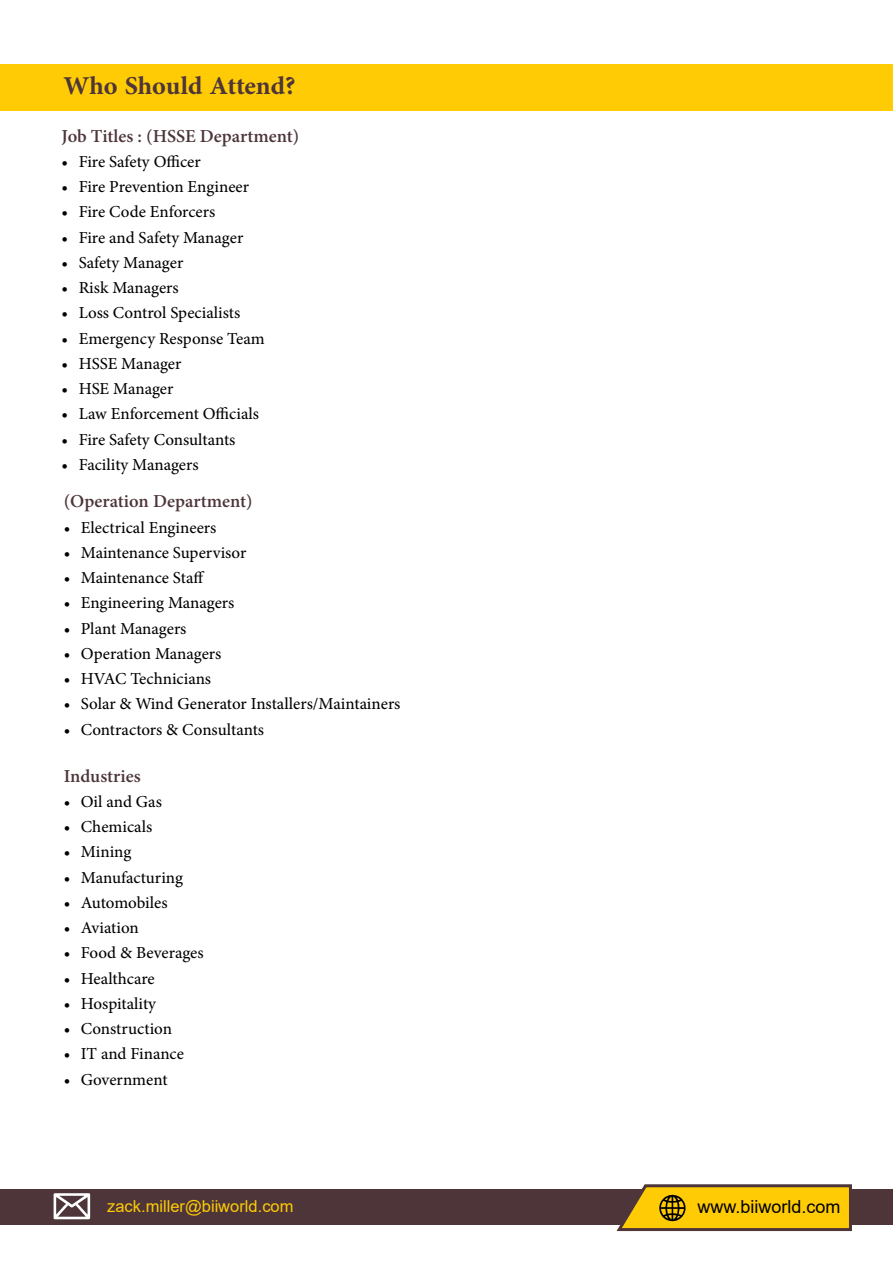
<style>
.page{position:relative;width:893px;height:1263px;background:#fff}
.page>*{position:absolute;margin:0;border:0;box-sizing:border-box;transform-origin:0 0}
.t1{font:700 36px "Adobe Arabic";letter-spacing:-.005em;color:#4d3539}
.t2{font:700 18px "Adobe Hebrew";color:#4d3539}
.t3{font:18px "Arial";color:#000}
.t4{font:16.5px "Adobe Hebrew";letter-spacing:-.005em;color:#000}
.t5{font:16.5px "Arial";color:#ffcb05}
</style>
<div class="page">
<div style="left:0;top:1189px;width:893px;height:36px;background:#4d3539"></div>
<svg style="left:616px;top:1184px;width:236px;height:48px;background:#d6aa18"></svg>
<svg style="left:54px;top:1193px;width:36px;height:26px"></svg>
<div style="left:0;top:64px;width:893px;height:47px;background:#ffcb05"></div>
<h1 class="t1" style="left:64px;top:61px;width:233px">Who Should Attend?</h1>
<p class="t2" style="left:62px;top:125px;width:239px">Job Titles : (HSSE Department)</p>
<p class="t4" style="left:62px;top:152px;width:141px">• Fire Safety Officer</p>
<p class="t4" style="left:62px;top:177px;width:189px">• Fire Prevention Engineer</p>
<p class="t4" style="left:62px;top:202px;width:155px">• Fire Code Enforcers</p>
<p class="t4" style="left:62px;top:227px;width:183px">• Fire and Safety Manager</p>
<p class="t4" style="left:62px;top:253px;width:123px">• Safety Manager</p>
<p class="t4" style="left:62px;top:278px;width:119px">• Risk Managers</p>
<p class="t4" style="left:62px;top:303px;width:180px">• Loss Control Specialists</p>
<p class="t4" style="left:62px;top:328px;width:204px">• Emergency Response Team</p>
<p class="t4" style="left:62px;top:354px;width:121px">• HSSE Manager</p>
<p class="t4" style="left:62px;top:379px;width:113px">• HSE Manager</p>
<p class="t4" style="left:62px;top:404px;width:199px">• Law Enforcement Officials</p>
<p class="t4" style="left:62px;top:429px;width:175px">• Fire Safety Consultants</p>
<p class="t4" style="left:62px;top:455px;width:138px">• Facility Managers</p>
<p class="t2" style="left:64px;top:491px;width:190px">(Operation Department)</p>
<p class="t4" style="left:64px;top:517px;width:154px">• Electrical Engineers</p>
<p class="t4" style="left:64px;top:543px;width:184px">• Maintenance Supervisor</p>
<p class="t4" style="left:64px;top:568px;width:142px">• Maintenance Staff</p>
<p class="t4" style="left:64px;top:593px;width:172px">• Engineering Managers</p>
<p class="t4" style="left:64px;top:618px;width:124px">• Plant Managers</p>
<p class="t4" style="left:64px;top:643px;width:159px">• Operation Managers</p>
<p class="t4" style="left:64px;top:669px;width:149px">• HVAC Technicians</p>
<p class="t4" style="left:64px;top:694px;width:338px">• Solar &amp; Wind Generator Installers/Maintainers</p>
<p class="t4" style="left:64px;top:719px;width:202px">• Contractors &amp; Consultants</p>
<p class="t2" style="left:64px;top:765px;width:78px">Industries</p>
<p class="t4" style="left:64px;top:791px;width:100px">• Oil and Gas</p>
<p class="t4" style="left:64px;top:817px;width:90px">• Chemicals</p>
<p class="t4" style="left:64px;top:842px;width:69px">• Mining</p>
<p class="t4" style="left:64px;top:867px;width:121px">• Manufacturing</p>
<p class="t4" style="left:64px;top:892px;width:105px">• Automobiles</p>
<p class="t4" style="left:64px;top:918px;width:77px">• Aviation</p>
<p class="t4" style="left:64px;top:943px;width:141px">• Food &amp; Beverages</p>
<p class="t4" style="left:64px;top:968px;width:92px">• Healthcare</p>
<p class="t4" style="left:64px;top:993px;width:94px">• Hospitality</p>
<p class="t4" style="left:64px;top:1019px;width:110px">• Construction</p>
<p class="t4" style="left:64px;top:1044px;width:122px">• IT and Finance</p>
<p class="t4" style="left:64px;top:1069px;width:105px">• Government</p>
<p class="t5" style="left:107px;top:1195px;width:188px">zack.miller@biiworld.com</p>
<p class="t3" style="left:697px;top:1194px;width:145px">www.biiworld.com</p>
</div>
